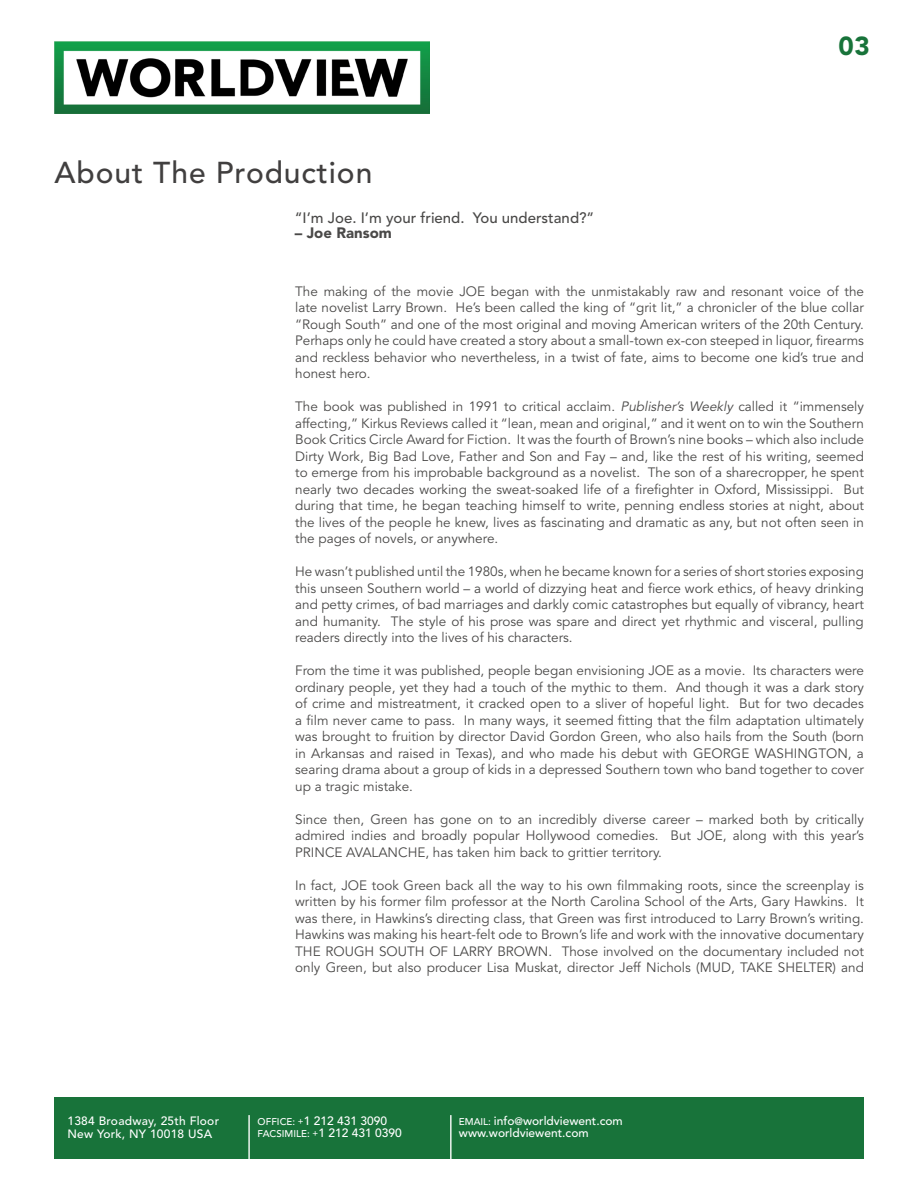
<style>
.page{position:relative;width:918px;height:1188px;background:#fff}
.page>*{position:absolute;margin:0;border:0;box-sizing:border-box;transform-origin:0 0}
.t1{font:500 30px "Avenir";letter-spacing:.03em;color:#413f3f}
.t2{font:900 25.95px "Avenir";color:#18733a}
.t3{font:500 15px "Avenir";color:#4a4948}
.t4{font:900 15px "Avenir";color:#4a4948}
.t5{font:13.5px/16.5px "Avenir";color:#4a4948;text-align:justify}
.t6{font:500 12px/12.5px "Avenir";color:#fff}
.t7{font:500 12px/12.6px "Avenir";letter-spacing:.02em;color:#fff}
.s1{font-style:italic}
.s2{font-size:9.75px}
.s3{font-size:8.7px}
.s4{font-size:9.9px}
.s5{font-size:10.65px}
</style>
<div class="page">
<div style="left:55px;top:1097px;width:809px;height:62px;background:#18733a"></div>
<hr style="left:248px;top:1115px;width:2px;height:58px;background:#fff">
<hr style="left:450px;top:1115px;width:2px;height:54px;background:#fff">
<img style="left:55px;top:41px;width:375px;height:72px">
<h1 class="t1" style="left:55px;top:155px;width:319px">About The Production</h1>
<p class="t3" style="left:295px;top:209px;width:301px">“I’m Joe. I’m your friend. You understand?”</p>
<p class="t4" style="left:295px;top:224px;width:99px">– Joe Ransom</p>
<h2 class="t2" style="left:839px;top:30px;width:33px">03</h2>
<p class="t5" style="left:295px;top:283px;width:570px">The making of the movie JOE began with the unmistakably raw and resonant voice of the late novelist Larry Brown. He’s been called the king of “grit lit,” a chronicler of the blue collar “Rough South” and one of the most original and moving American writers of the 20th Century.<br>Perhaps only he could have created a story about a small-town ex-con steeped in liquor, firearms and reckless behavior who nevertheless, in a twist of fate, aims to become one kid’s true and honest hero.</p>
<p class="t5" style="left:295px;top:399px;width:570px">The book was published in 1991 to critical acclaim. <span class="s1">Publisher’s Weekly</span> called it “immensely affecting,” Kirkus Reviews called it “lean, mean and original,” and it went on to win the Southern Book Critics Circle Award for Fiction. It was the fourth of B rown’s nine books – which also include Dirty Work, Big Bad Love, Father and Son and Fay – and, like the rest of his writing, seemed to emerge from his improbable background as a novelist. The son of a sharecropper, he spent nearly two decades working the sweat-soaked life of a firefighter in Oxford, M ississippi. B ut during that time, he began teaching himself to write, penning endless stories at night, about the lives of the people he knew, lives as fascinating and dramatic as any, but not often seen in the pages of novels, or anywhere.</p>
<p class="t5" style="left:295px;top:564px;width:570px">He wasn’t published until the 1980s, when he became known for a series of short stories exposing this unseen Southern world – a world of dizzying heat and fierce work ethics, of heavy drinking and petty crimes, of bad marriages and darkly comic catastrophes but equally of vibrancy, heart and humanity. The style of his prose was spare and direct yet rhythmic and visceral, pulling readers directly into the lives of his characters.</p>
<p class="t5" style="left:295px;top:663px;width:570px">From the time it was published, people began envisioning JOE as a movie. Its characters were ordinary people, yet they had a touch of the mythic to them. And though it was a dark story of crime and mistreatment, it cracked open to a sliver of hopeful light. B ut for two decades a film never came to pass. I n many ways, it seemed fitting that the film adaptation ultimately was brought to fruition by director David Gordon Green, who also hails from the South (born in Arkansas and raised in Texas), and who made his debut with GEOR</p>
<p class="t5" style="left:731px;top:745px;width:98px">GE WASHINGTON</p>
<p class="t5" style="left:295px;top:745px;width:570px;text-indent:553px">, a searing drama about a group of kids in a depressed Southern town who band together to cover up a tragic mistake.</p>
<p class="t5" style="left:295px;top:811px;width:570px">Since then, Green has gone on to an incredibly diverse career – marked both by critically admired indies and broadly popular Hollywood comedies. But JOE, along with this year’s PRINCE AVALAN</p>
<p class="t5" style="left:398px;top:844px;width:265px">CHE, has taken him back to grittier territory.</p>
<p class="t5" style="left:295px;top:877px;width:570px">I n fact, JOE took Green back all the way to his own filmmaking roots, since the screenplay is written by his former film professor at the N orth Carolina School of the Arts, Gary Hawkins. It was there, in Hawkins’s directing class, that Green was first introduced to Larry B rown’s writing.<br>Hawkins was making his heart-felt ode to B rown’s life and work with the innovative documentary THE ROUGH SOUTH OF LARRY</p>
<p class="t5" style="left:295px;top:943px;width:570px;text-indent:230px">WN . Those involved on the documentary included not only Green, but also producer Lisa M uskat, director Jeff N ichols (M UD, TAKE SHELTER</p>
<p class="t5" style="left:497px;top:943px;width:10px">BRO</p>
<p class="t5" style="left:832px;top:960px;width:33px">) and</p>
<p class="t7" style="left:68px;top:1115px;width:153px">1384 Broadway, 25th Floor<br>New York, NY 10018 USA</p>
<p class="t6" style="left:258px;top:1115px;width:146px"><span class="s2">OFFICE:</span> <span class="s3">+</span>1 212 431 3090<br><span class="s2">FACSIMILE:</span> <span class="s3">+</span>1 212 431 0390</p>
<p class="t6" style="left:459px;top:1115px;width:165px"><span class="s2">EMAIL</span><span class="s4">:</span> info<span class="s5">@</span>worldviewent.com www.worldviewent.com</p>
</div>
